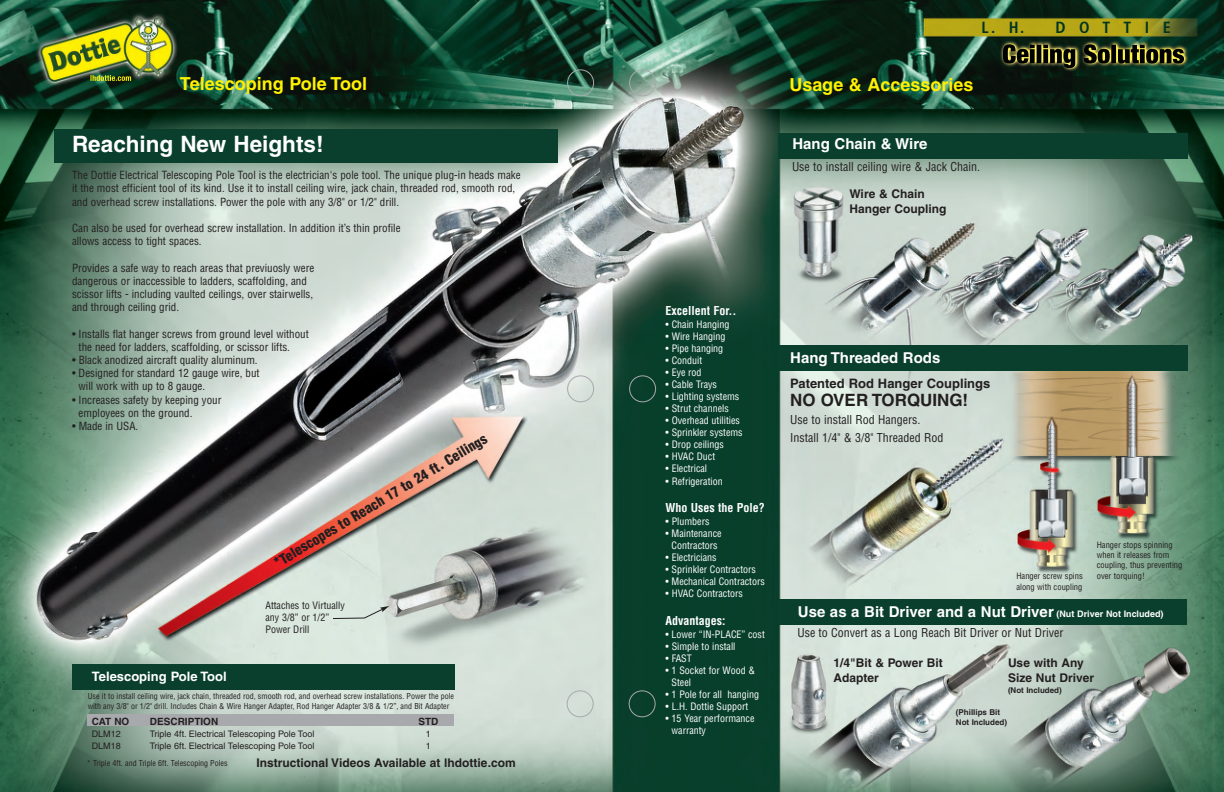
<style>
.page{position:relative;width:1224px;height:792px;background:#fff}
.page>*{position:absolute;margin:0;border:0;box-sizing:border-box;transform-origin:0 0}
.t1{font:700 22.6px "Helvetica";color:#fff}
.t2{font:700 18px "Helvetica";color:#fff101}
.t3{font:700 17px "Helvetica";color:#231f20}
.t4{font:700 condensed 16.2px "Frutiger";letter-spacing:.83em;color:#033421}
.t5{font:700 15px "Helvetica";color:#fff}
.t6{font:900 condensed 14px "Helvetica";color:#231f20}
.t7{font:700 13px "Helvetica";color:#231f20}
.t8{font:700 13px "Helvetica";color:#fff}
.t9{font:condensed 12px/18px "Helvetica";color:#231f20}
.t10{font:700 12px/14.4px "Helvetica";color:#231f20}
.t11{font:700 condensed 12px "Helvetica";color:#fff}
.t12{font:condensed 11px/13.2px "Helvetica";color:#231f20}
.t13{font:condensed 10px/12px "Helvetica";color:#fff}
.t14{font:condensed 10px/12px "Helvetica";color:#231f20}
.t15{font:700 10px "Helvetica";color:#231f20}
.t16{font:9px "Helvetica";color:#231f20}
.t17{font:condensed 8.5px/10.2px "Helvetica";color:#231f20}
.t18{font:condensed 8px/9.6px "Helvetica";color:#231f20}
.t19{font:700 8px/9.6px "Helvetica";color:#231f20}
.s1{font-size:9px}
</style>
<div class="page">
<img style="left:0;top:0;width:1224px;height:792px">
<img style="left:90px;top:75px;width:30px;height:6px">
<img style="left:1003px;top:44px;width:94px;height:24px">
<div style="left:54px;top:129px;width:504px;height:34px;background:#093f2c"></div>
<svg style="left:332px;top:606px;width:57px;height:14px"></svg>
<div style="left:779px;top:345px;width:409px;height:26px;background:#093f2c"></div>
<div style="left:72px;top:664px;width:382px;height:25px;background:#093f2c"></div>
<div style="left:87px;top:715px;width:366px;height:11px;background:#a8a9ad"></div>
<div style="left:779px;top:133px;width:409px;height:25px;background:#093f2c"></div>
<div style="left:779px;top:599px;width:408px;height:25px;background:#093f2c"></div>
<svg style="left:567px;top:69px;width:27px;height:27px"></svg>
<svg style="left:629px;top:69px;width:27px;height:27px"></svg>
<svg style="left:567px;top:375px;width:27px;height:27px"></svg>
<svg style="left:629px;top:375px;width:27px;height:27px"></svg>
<svg style="left:567px;top:690px;width:27px;height:27px"></svg>
<svg style="left:629px;top:690px;width:27px;height:27px"></svg>
<h3 class="t4" style="left:981px;top:21px;width:45px">L. H.</h3>
<h3 class="t4" style="left:1055px;top:21px;width:117px">DOTTIE</h3>
<h2 class="t2" style="left:180px;top:77px;width:189px">Telescoping Pole Tool</h2>
<h2 class="t2" style="left:789px;top:78px;width:186px">Usage &amp; Accessories</h2>
<h1 class="t1" style="left:72px;top:135px;width:253px">Reaching New Heights!</h1>
<h3 class="t5" style="left:792px;top:138px;width:137px">Hang Chain &amp; Wire</h3>
<p class="t12" style="left:72px;top:169px;width:450px">The Dottie Electrical Telescoping Pole Tool is the electrician's pole tool. The unique plug-in heads make it the most efficient tool of its kind. Use it to install ceiling wire, jack chain, threaded rod, smooth rod, and overhead screw installations. Power the pole with any 3/8" or 1/2" drill.</p>
<p class="t12" style="left:72px;top:222px;width:330px">Can also be used for overhead screw installation. In addition it’s thin profile allows access to tight spaces.</p>
<p class="t12" style="left:72px;top:261px;width:244px">Provides a safe way to reach areas that previuosly were dangerous or inaccessible to ladders, scaffolding, and scissor lifts - including vaulted ceilings, over stairwells, and through ceiling grid.</p>
<p class="t12" style="left:79px;top:327px;width:232px;text-indent:-7px">• Installs flat hanger screws from ground level without the need for ladders, scaffolding, or scissor lifts.</p>
<p class="t12" style="left:72px;top:354px;width:187px">• Black anodized aircraft quality aluminum.</p>
<p class="t12" style="left:79px;top:367px;width:182px;text-indent:-7px">• Designed for standard 12 gauge wire, but will work with up to 8 gauge.</p>
<p class="t12" style="left:79px;top:393px;width:144px;text-indent:-7px">• Increases safety by keeping your employees on the ground.</p>
<p class="t12" style="left:72px;top:420px;width:68px">• Made in USA.</p>
<p class="t6" style="left:271px;top:557px;width:247px;rotate:-31deg">*Telescopes to Reach 17 to 24 ft. Ceilings</p>
<p class="t14" style="left:265px;top:600px;width:81px">Attaches to Virtually any 3/8” or 1/2”<br>Power Drill</p>
<p class="t8" style="left:92px;top:671px;width:137px">Telescoping Pole Tool</p>
<p class="t15" style="left:92px;top:718px;width:39px">CAT NO</p>
<p class="t15" style="left:150px;top:718px;width:70px">DESCRIPTION</p>
<p class="t15" style="left:418px;top:718px;width:21px">STD</p>
<p class="t16" style="left:92px;top:731px;width:31px">DLM12</p>
<p class="t16" style="left:150px;top:731px;width:166px">Triple 4ft. Electrical Telescoping Pole Tool</p>
<p class="t16" style="left:426px;top:731px;width:7px">1</p>
<p class="t16" style="left:92px;top:743px;width:31px">DLM18</p>
<p class="t16" style="left:150px;top:743px;width:166px">Triple 6ft. Electrical Telescoping Pole Tool</p>
<p class="t16" style="left:426px;top:743px;width:7px">1</p>
<p class="t18" style="left:88px;top:692px;width:368px">Use it to install ceiling wire, jack chain, threaded rod, smooth rod, and overhead screw installations. Power the pole with any 3/8" or 1/2" drill. Includes Chain &amp; Wire Hanger Adapter, Rod Hanger Adapter 3/8 &amp; 1/2”, and Bit Adapter</p>
<p class="t18" style="left:87px;top:758px;width:142px">* Triple 4ft. and Triple 6ft. Telescoping Poles</p>
<p class="t10" style="left:256px;top:756px;width:261px">Instructional Videos Available at lhdottie.com</p>
<p class="t9" style="left:792px;top:158px;width:190px">Use to install ceiling wire &amp; Jack Chain.</p>
<p class="t10" style="left:849px;top:188px;width:99px">Wire &amp; Chain<br>Hanger Coupling</p>
<p class="t11" style="left:666px;top:304px;width:73px">Excellent For..</p>
<p class="t13" style="left:666px;top:318px;width:65px">• Chain Hanging</p>
<p class="t13" style="left:666px;top:330px;width:61px">• Wire Hanging</p>
<p class="t13" style="left:666px;top:342px;width:59px">• Pipe hanging</p>
<p class="t13" style="left:666px;top:354px;width:38px">• Conduit</p>
<p class="t13" style="left:666px;top:366px;width:38px">• Eye rod</p>
<p class="t13" style="left:666px;top:378px;width:53px">• Cable Trays</p>
<p class="t13" style="left:666px;top:390px;width:75px">• Lighting systems</p>
<p class="t13" style="left:666px;top:402px;width:65px">• Strut channels</p>
<p class="t13" style="left:666px;top:414px;width:76px">• Overhead utilities</p>
<p class="t13" style="left:666px;top:426px;width:79px">• Sprinkler systems</p>
<p class="t13" style="left:666px;top:438px;width:60px">• Drop ceilings</p>
<p class="t13" style="left:666px;top:450px;width:51px">• HVAC Duct</p>
<p class="t13" style="left:666px;top:462px;width:43px">• Electrical</p>
<p class="t13" style="left:666px;top:475px;width:59px">• Refrigeration</p>
<p class="t11" style="left:666px;top:501px;width:101px">Who Uses the Pole?</p>
<p class="t13" style="left:666px;top:515px;width:45px">• Plumbers</p>
<p class="t13" style="left:666px;top:527px;width:57px;text-align:center">• Maintenance<br>Contractors</p>
<p class="t13" style="left:666px;top:551px;width:53px">• Electricians</p>
<p class="t13" style="left:666px;top:563px;width:92px">• Sprinkler Contractors</p>
<p class="t13" style="left:666px;top:575px;width:101px">• Mechanical Contractors</p>
<p class="t13" style="left:666px;top:587px;width:79px">• HVAC Contractors</p>
<p class="t11" style="left:666px;top:613px;width:61px">Advantages:</p>
<p class="t13" style="left:666px;top:628px;width:101px">• Lower “IN-PLACE” cost</p>
<p class="t13" style="left:666px;top:640px;width:71px">• Simple to install</p>
<p class="t13" style="left:666px;top:652px;width:28px">• FAST</p>
<p class="t13" style="left:672px;top:664px;width:85px;text-indent:-6px">• 1 Socket for Wood &amp;<br>Steel</p>
<p class="t13" style="left:666px;top:688px;width:95px">• 1 Pole for all hanging</p>
<p class="t13" style="left:666px;top:700px;width:84px">• L.H. Dottie Support</p>
<p class="t13" style="left:672px;top:712px;width:84px;text-indent:-6px">• 15 Year performance warranty</p>
<h3 class="t5" style="left:790px;top:352px;width:152px">Hang Threaded Rods</h3>
<p class="t7" style="left:790px;top:379px;width:202px">Patented Rod Hanger Couplings</p>
<h3 class="t3" style="left:790px;top:394px;width:179px">NO OVER TORQUING!</h3>
<p class="t9" style="left:790px;top:411px;width:155px">Use to install Rod Hangers.<br>Install 1/4" &amp; 3/8" Threaded Rod</p>
<p class="t17" style="left:1016px;top:571px;width:68px">Hanger screw spins along with coupling</p>
<p class="t17" style="left:1097px;top:540px;width:87px">Hanger stops spinning when it releases from coupling, thus preventing over torquing!</p>
<h3 class="t5" style="left:798px;top:606px;width:367px">Use as a Bit Driver and a Nut Driver <span class="s1">(Nut Driver Not Included)</span></h3>
<p class="t10" style="left:833px;top:657px;width:111px">1/4"Bit &amp; Power Bit<br>Adapter</p>
<p class="t10" style="left:1008px;top:657px;width:88px">Use with Any<br>Size Nut Driver</p>
<p class="t19" style="left:1008px;top:686px;width:55px">(Not Included)</p>
<p class="t19" style="left:956px;top:708px;width:53px">(Phillips Bit<br>Not Included)</p>
<p class="t9" style="left:797px;top:624px;width:268px">Use to Convert as a Long Reach Bit Driver or Nut Driver</p>
</div>
